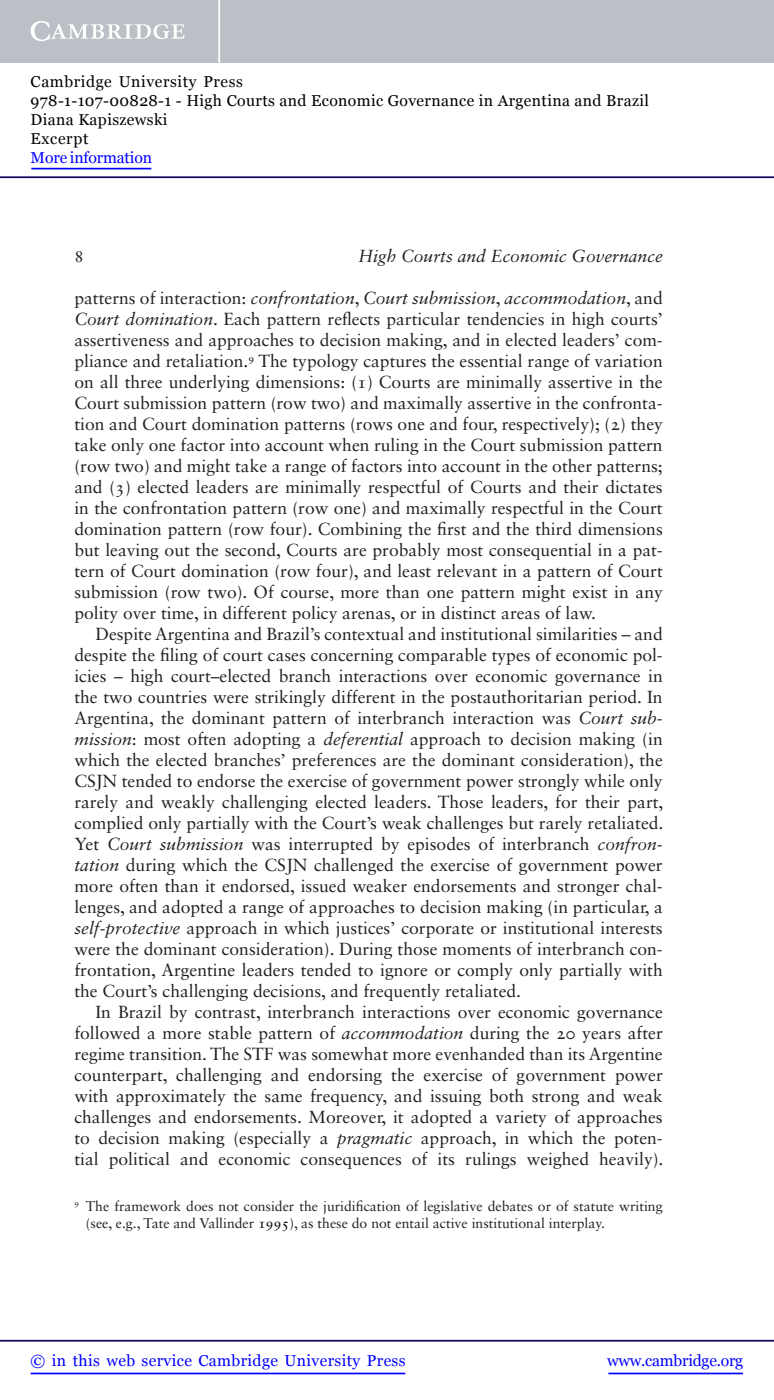
<style>
.page{position:relative;width:774px;height:1400px;background:#fff}
.page>*{position:absolute;margin:0;border:0;box-sizing:border-box;transform-origin:0 0}
.TextInd{font:17.5px/21px "Sabon LT Std";color:#231f20;text-align:justify}
.t1{font:italic 17.5px "Sabon LT Std";color:#231f20}
.t2{font:16.62px "Sabon LT Std";color:#231f20}
.t3{font:15.75px/18.9px "Georgia";letter-spacing:.025em;color:#000}
.t4{font:15.75px "Georgia";letter-spacing:.025em;color:#00f}
.t5{font:15.75px "Georgia";letter-spacing:-.015em;color:#00f}
.t6{font:15.75px "Georgia";letter-spacing:-.01em;color:#00f}
.Footnote{font:14px/17.5px "Sabon LT Std";color:#231f20}
.s1{font-style:italic}
.s2{color:#000}
</style>
<div class="page">
<hr style="left:608px;top:1373px;width:135px;height:1px;background:#00f">
<hr style="left:0;top:1340px;width:773px;height:2px;background:#150666">
<hr style="left:31px;top:1373px;width:374px;height:1px;background:#00f">
<div style="left:0;top:0;width:773px;height:63px;background:#bac0c6"></div>
<svg style="left:31px;top:21px;width:154px;height:20px"></svg>
<hr style="left:218px;top:0;width:2px;height:63px;background:#fff">
<hr style="left:0;top:176px;width:773px;height:2px;background:#150666">
<hr style="left:31px;top:168px;width:120px;height:1px;background:#00f">
<p class="t3" style="left:31px;top:72px;width:619px">Cambridge University Press<br>978-1-107-00828-1 - High Courts and Economic Governance in Argentina and Brazil Diana Kapiszewski<br>Excerpt</p>
<p class="t6" style="left:31px;top:148px;width:123px">More information</p>
<p class="t2" style="left:74px;top:246px;width:11px">8</p>
<p class="t1" style="left:358px;top:246px;width:306px">High Courts and Economic Governance</p>
<p class="TextInd" style="left:74px;top:288px;width:590px">patterns of interaction: <span class="s1">confrontation</span>, <span class="s1">Court submission</span>, <span class="s1">accommodation</span>, and <span class="s1">Court domination</span>. Each pattern reflects particular tendencies in high courts’ assertiveness and approaches to decision making, and in elected leaders’ com&shy;pliance and retaliation.<sup>9</sup> The typology captures the essential range of variation on all three underlying dimensions: (1) Courts are minimally assertive in the Court submission pattern (row two) and maximally assertive in the confronta&shy;tion and Court domination patterns (rows one and four, respectively); (2) they take only one factor into account when ruling in the Court submission pattern (row two) and might take a range of factors into account in the other patterns; and (3) elected leaders are minimally respectful of Courts and their dictates in the confrontation pattern (row one) and maximally respectful in the Court domination pattern (row four). Combining the first and the third dimensions but leaving out the second, Courts are probably most consequential in a pat&shy;tern of Court domination (row four), and least relevant in a pattern of Court submission (row two). Of course, more than one pattern might exist in any polity over time, in different policy arenas, or in distinct areas of law.</p>
<p class="TextInd" style="left:74px;top:624px;width:590px;text-indent:21px">Despite Argentina and Brazil’s contextual and institutional similarities – and despite the filing of court cases concerning comparable types of economic pol&shy;icies – high court–elected branch interactions over economic governance in the two countries were strikingly different in the postauthoritarian period. In Argentina, the dominant pattern of interbranch interaction was <span class="s1">Court sub&shy;mission</span>: most often adopting a <span class="s1">deferential</span> approach to decision making (in which the elected branches’ preferences are the dominant consideration), the CSJN tended to endorse the exercise of government power strongly while only rarely and weakly challenging elected leaders. Those leaders, for their part, complied only partially with the Court’s weak challenges but rarely retaliated.<br>Yet <span class="s1">Court submission</span> was interrupted by episodes of interbranch <span class="s1">confron&shy;tation</span> during which the CSJN challenged the exercise of government power more often than it endorsed, issued weaker endorsements and stronger chal&shy;lenges, and adopted a range of approaches to decision making (in particular, a <span class="s1">self-protective</span> approach in which justices’ corporate or institutional interests were the dominant consideration). During those moments of interbranch con&shy;frontation, Argentine leaders tended to ignore or comply only partially with the Court’s challenging decisions, and frequently retaliated.</p>
<p class="TextInd" style="left:74px;top:1002px;width:590px;text-indent:21px">In Brazil by contrast, interbranch interactions over economic governance followed a more stable pattern of <span class="s1">accommodation</span> during the 20 years after regime transition. The STF was somewhat more evenhanded than its Argentine counterpart, challenging and endorsing the exercise of government power with approximately the same frequency, and issuing both strong and weak challenges and endorsements. Moreover, it adopted a variety of approaches to decision making (especially a <span class="s1">pragmatic</span> approach, in which the poten&shy;tial political and economic consequences of its rulings weighed heavily).</p>
<p class="Footnote" style="left:86px;top:1197px;width:578px;text-indent:-12px"><sup>9</sup> The framework does not consider the juridification of legislative debates or of statute writing (see, e.g., Tate and Vallinder <span class="s2">1995</span>), as these do not entail active institutional interplay.</p>
<p class="t4" style="left:31px;top:1352px;width:376px">© in this web service Cambridge University Press</p>
<p class="t5" style="left:607px;top:1352px;width:137px">www.cambridge.org</p>
</div>
